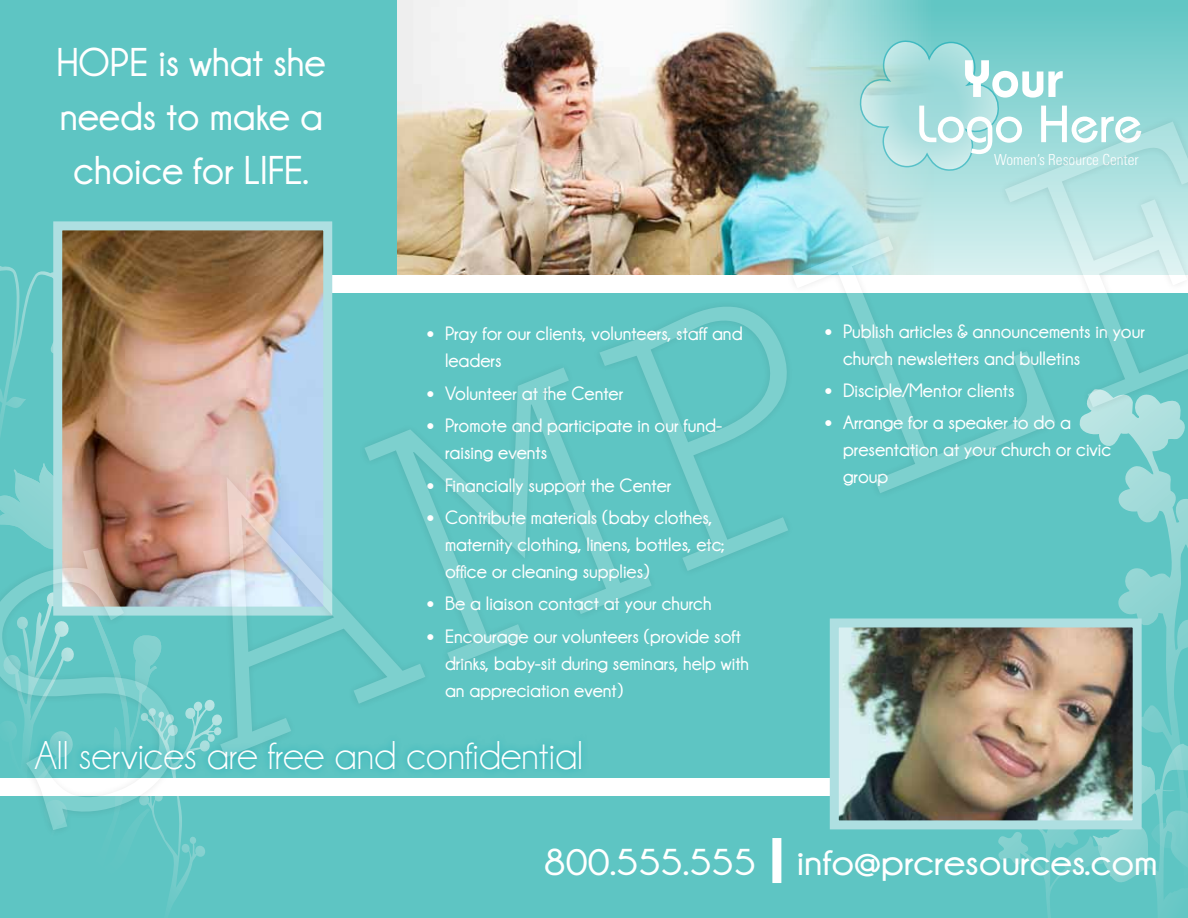
<style>
.page{position:relative;width:1188px;height:918px;background:#5ec5c3}
.page>*{position:absolute;margin:0;border:0;box-sizing:border-box;transform-origin:0 0}
.t1{font:600 52.5px "Bauhaus";color:#fff}
.t2{font:500 52.35px "Bauhaus";color:#fff}
.t3{font:700 40.5px/54px "Champagne&Limousines";color:#fff;text-align:center}
.t4{font:40.5px "Champagne&Limousines";color:#fff}
.t5{font:700 37.65px "Champagne&Limousines";color:#fff;scale:1.09 1}
.t6{font:700 19.5px/27px "Champagne&Limousines";color:#fff}
.t7{font:300 condensed 15.3px "Univers";color:#fff}
.s1{font-family:"Univers";font-weight:300;font-stretch:condensed;font-size:16.5px}
</style>
<div class="page">
<svg style="left:1050px;top:838px;width:138px;height:80px"></svg>
<svg style="left:163px;top:838px;width:42px;height:69px"></svg>
<svg style="left:985px;top:24px;width:203px;height:90px"></svg>
<img style="left:398px;top:0;width:587px;height:114px">
<svg style="left:858px;top:40px;width:142px;height:74px;background:#9cd8d7"></svg>
<div style="left:772px;top:838px;width:9px;height:45px;background:#fff"></div>
<div style="left:0;top:114px;width:1188px;height:724px;background:#000;opacity:.48"></div>
<img style="left:0;top:121px;width:1188px;height:709px">
<h3 class="t3" style="left:57px;top:35px;width:271px">Hope is what she needs to make a choice for life.</h3>
<p class="t6" style="left:445px;top:320px;width:299px;text-indent:-20px"><span class="s1">•</span> Pray for our clients, volunteers, staff and leaders</p>
<p class="t6" style="left:426px;top:380px;width:199px"><span class="s1">•</span> Volunteer at the Center</p>
<p class="t6" style="left:445px;top:412px;width:279px;text-indent:-20px"><span class="s1">•</span> Promote and participate in our fund&shy;raising events</p>
<p class="t6" style="left:426px;top:471px;width:247px"><span class="s1">•</span> Financially support the Center</p>
<p class="t6" style="left:445px;top:504px;width:281px;text-indent:-20px"><span class="s1">•</span> Contribute materials (baby clothes, maternity clothing, linens, bottles, etc; office or cleaning supplies)</p>
<p class="t6" style="left:426px;top:590px;width:288px"><span class="s1">•</span> Be a liaison contact at your church</p>
<p class="t6" style="left:445px;top:623px;width:306px;text-indent:-20px"><span class="s1">•</span> Encourage our volunteers (provide soft drinks, baby-sit during seminars, help with an appreciation event)</p>
<h3 class="t4" style="left:35px;top:732px;width:550px">All services are free and confidential</h3>
<h1 class="t1" style="left:962px;top:47px;width:103px">Your</h1>
<h2 class="t2" style="left:916px;top:93px;width:228px">Logo Here</h2>
<p class="t7" style="left:994px;top:150px;width:146px">Women’s Resource Center</p>
<p class="t6" style="left:843px;top:317px;width:303px;text-indent:-20px"><span class="s1">•</span> Publish articles &amp; announcements in your church newsletters and bulletins</p>
<p class="t6" style="left:824px;top:377px;width:193px"><span class="s1">•</span> Disciple/Mentor clients</p>
<p class="t6" style="left:843px;top:409px;width:270px;text-indent:-20px"><span class="s1">•</span> Arrange for a speaker to do a presentation at your church or civic group</p>
<h3 class="t5" style="left:544px;top:841px;width:565px">800.555.555 info@prcresources.com</h3>
</div>
